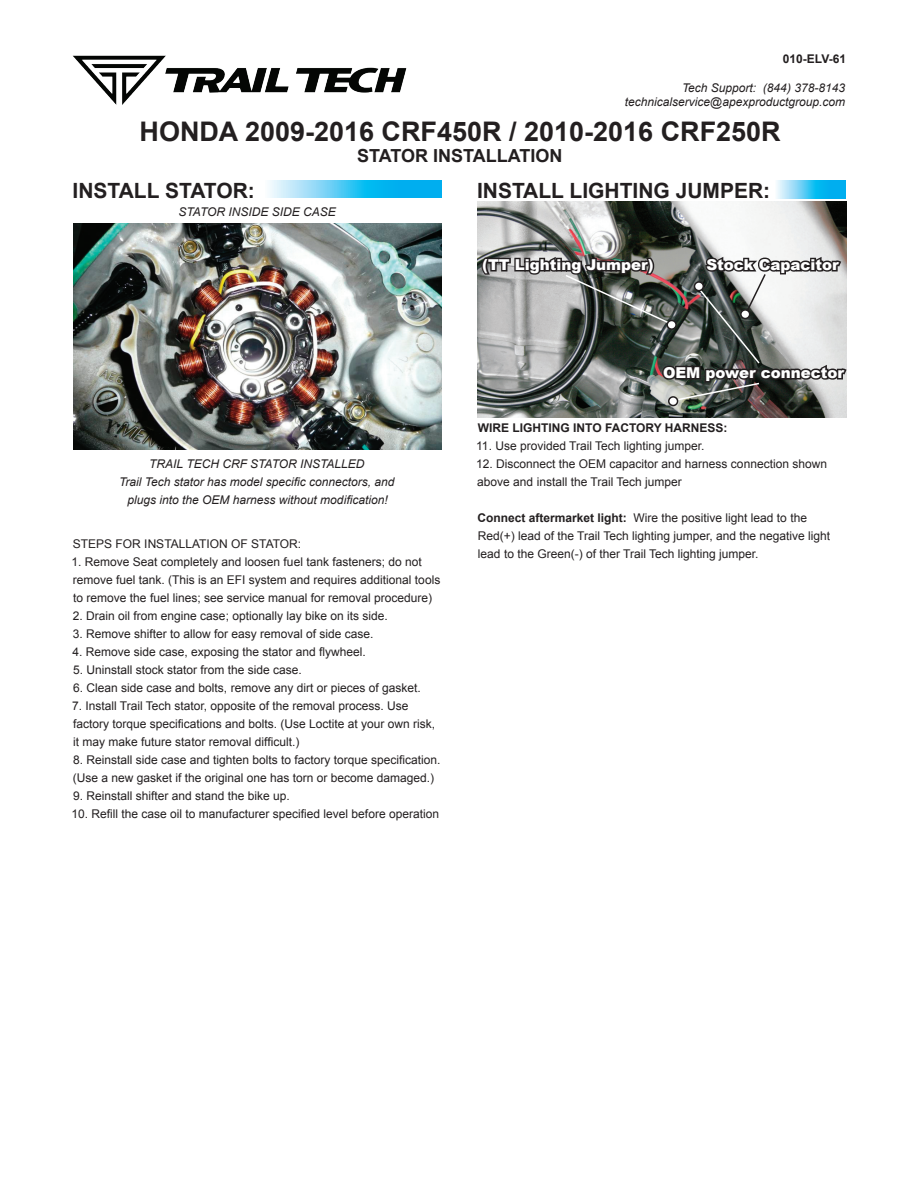
<style>
.page{position:relative;width:918px;height:1188px;background:#fff}
.page>*{position:absolute;margin:0;border:0;box-sizing:border-box;transform-origin:0 0}
.t1{font:700 27px "Arial";color:#231f20}
.t2{font:700 21px "Arial";color:#231f20}
.t3{font:700 18px "Arial";color:#231f20}
.t4{font:900 15px "Arial";color:#fff}
.t5{font:12px/18px "Arial";color:#231f20}
.t6{font:italic 12px/18px "Arial";color:#231f20;text-align:right}
.t7{font:700 12px "Arial";color:#231f20}
.s1{font-weight:700}
</style>
<div class="page">
<svg style="left:269px;top:180px;width:172px;height:18px;background:#4bc7f3"></svg>
<img style="left:73px;top:224px;width:368px;height:226px">
<svg style="left:776px;top:180px;width:70px;height:18px"></svg>
<img style="left:477px;top:201px;width:370px;height:216px">
<svg style="left:480px;top:254px;width:367px;height:147px;background:#7f827f"></svg>
<div style="left:667px;top:320px;width:9px;height:9px;background:#fff;border-radius:50%"></div>
<div style="left:667px;top:320px;width:10px;height:10px;border:2px solid #231f20;border-radius:50%"></div>
<div style="left:695px;top:282px;width:8px;height:9px;background:#fff;border-radius:50%"></div>
<div style="left:694px;top:281px;width:10px;height:10px;border:2px solid #231f20;border-radius:50%"></div>
<div style="left:669px;top:397px;width:9px;height:9px;background:#fff;border-radius:50%"></div>
<div style="left:668px;top:396px;width:10px;height:10px;border:2px solid #231f20;border-radius:50%"></div>
<img style="left:72px;top:55px;width:335px;height:50px">
<p class="t7" style="left:783px;top:51px;width:65px">010-ELV-61</p>
<p class="t6" style="left:625px;top:80px;width:222px;line-height:14.4px">Tech Support: (844) 378-8143 technicalservice@apexproductgroup.com</p>
<h1 class="t1" style="left:140px;top:113px;width:643px">HONDA 2009-2016 CRF450R / 2010-2016 CRF250R</h1>
<h3 class="t3" style="left:357px;top:143px;width:207px">STATOR INSTALLATION</h3>
<h2 class="t2" style="left:73px;top:177px;width:184px">INSTALL STATOR:</h2>
<h2 class="t2" style="left:477px;top:177px;width:295px">INSTALL LIGHTING JUMPER:</h2>
<p class="t6" style="left:178px;top:203px;width:159px">STATOR INSIDE SIDE CASE</p>
<p class="t6" style="left:119px;top:455px;width:277px;text-align:center">TRAIL TECH CRF STATOR INSTALLED<br>Trail Tech stator has model specific connectors, and plugs into the OEM harness without modification!</p>
<p class="t5" style="left:73px;top:535px;width:230px">STEPS FOR INSTALLATION OF STATOR:</p>
<p class="t5" style="left:72px;top:553px;width:370px">1. Remove Seat completely and loosen fuel tank fasteners; do not remove fuel tank. (This is an EFI system and requires additional tools to remove the fuel lines; see service manual for removal procedure)</p>
<p class="t5" style="left:73px;top:607px;width:316px">2. Drain oil from engine case; optionally lay bike on its side.</p>
<p class="t5" style="left:73px;top:625px;width:302px">3. Remove shifter to allow for easy removal of side case.</p>
<p class="t5" style="left:72px;top:643px;width:295px">4. Remove side case, exposing the stator and flywheel.</p>
<p class="t5" style="left:73px;top:661px;width:230px">5. Uninstall stock stator from the side case.</p>
<p class="t5" style="left:73px;top:679px;width:349px">6. Clean side case and bolts, remove any dirt or pieces of gasket.</p>
<p class="t5" style="left:72px;top:697px;width:365px">7. Install Trail Tech stator, opposite of the removal process. Use factory torque specifications and bolts. (Use Loctite at your own risk, it may make future stator removal difficult.)</p>
<p class="t5" style="left:73px;top:751px;width:369px">8. Reinstall side case and tighten bolts to factory torque specification. (Use a new gasket if the original one has torn or become damaged.)</p>
<p class="t5" style="left:73px;top:787px;width:218px">9. Reinstall shifter and stand the bike up.</p>
<p class="t5" style="left:72px;top:805px;width:369px">10. Refill the case oil to manufacturer specified level before operation</p>
<p class="t4" style="left:482px;top:254px;width:173px">(TT Lighting Jumper)</p>
<p class="t4" style="left:706px;top:254px;width:134px">Stock Capacitor</p>
<p class="t4" style="left:663px;top:362px;width:183px">OEM power connector</p>
<p class="t7" style="left:478px;top:420px;width:251px">WIRE LIGHTING INTO FACTORY HARNESS:</p>
<p class="t5" style="left:476px;top:437px;width:230px">11. Use provided Trail Tech lighting jumper.</p>
<p class="t5" style="left:476px;top:455px;width:352px">12. Disconnect the OEM capacitor and harness connection shown above and install the Trail Tech jumper</p>
<p class="t5" style="left:478px;top:509px;width:354px"><span class="s1">Connect aftermarket light:</span> Wire the positive light lead to the<br>Red(+) lead of the Trail Tech lighting jumper, and the negative light lead to the Green(-) of ther Trail Tech lighting jumper.</p>
</div>
